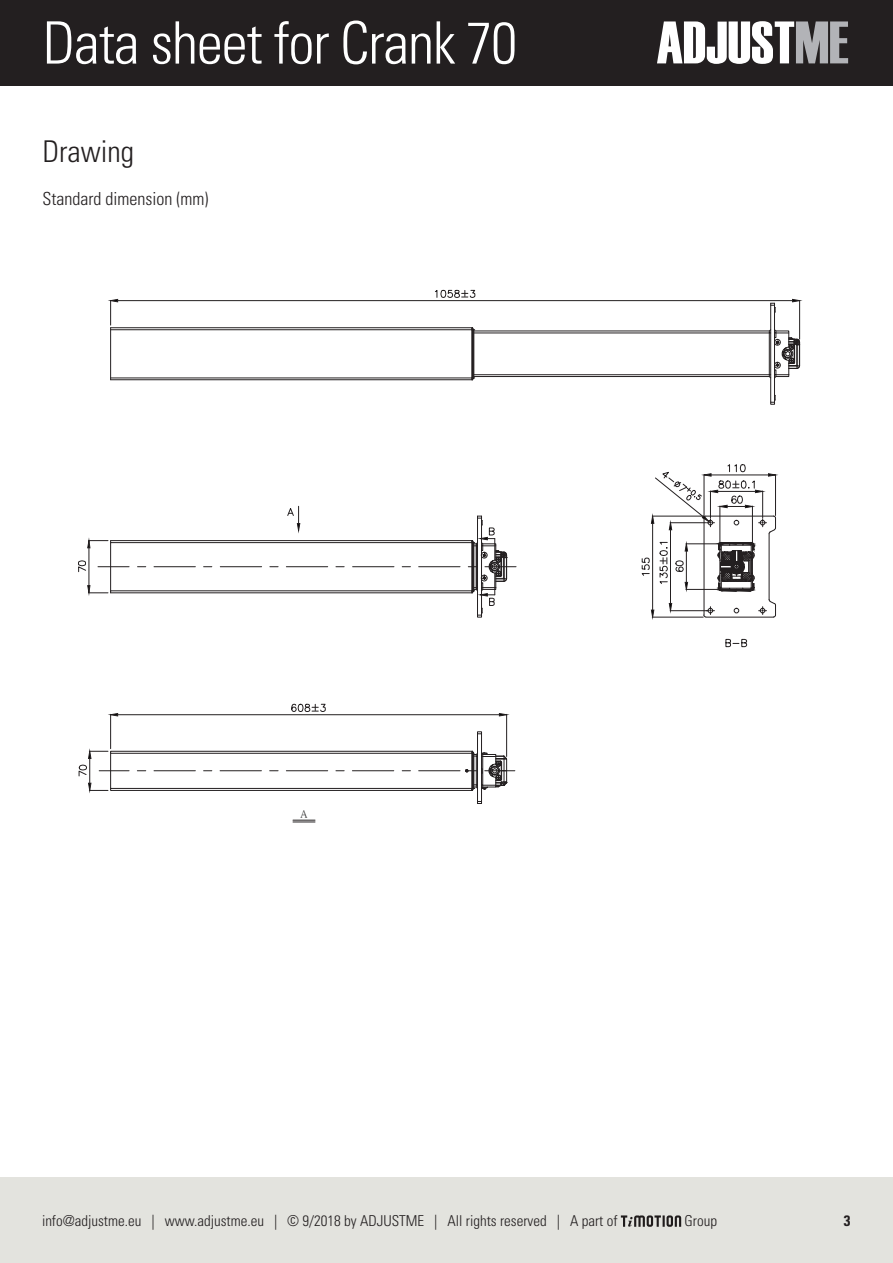
<style>
.page{position:relative;width:893px;height:1263px;background:#fff}
.page>*{position:absolute;margin:0;border:0;box-sizing:border-box;transform-origin:0 0}
.t1{font:300 condensed 58.5px "Univers";letter-spacing:-.02em;color:#fff}
.t2{font:300 condensed 30px "Univers";color:#231f20}
.t3{font:300 condensed 18px "Univers";color:#231f20}
.t4{font:300 condensed 15px "Univers";color:#231f20}
.t5{font:700 condensed 15px "Univers";color:#231f20}
.t6{font:10.5px "P Ming Li U";color:#030303}
</style>
<div class="page">
<div style="left:0;top:0;width:893px;height:85px;background:#231f20"></div>
<svg style="left:657px;top:21px;width:191px;height:43px"></svg>
<div style="left:0;top:1178px;width:893px;height:85px;background:#e3e3de"></div>
<svg style="left:621px;top:1215px;width:60px;height:12px"></svg>
<div style="left:110px;top:542px;width:362px;height:49px;border:1px solid #231f20"></div>
<hr style="left:111px;top:540px;width:361px;height:1px;background:#231f20">
<hr style="left:111px;top:379px;width:361px;height:1px;background:#231f20">
<hr style="left:111px;top:378px;width:361px;height:1px;background:#231f20">
<hr style="left:111px;top:329px;width:361px;height:1px;background:#231f20">
<hr style="left:111px;top:327px;width:361px;height:1px;background:#231f20">
<svg style="left:472px;top:327px;width:3px;height:53px"></svg>
<hr style="left:474px;top:376px;width:295px;height:1px;background:#231f20">
<hr style="left:474px;top:331px;width:295px;height:1px;background:#231f20">
<hr style="left:474px;top:374px;width:295px;height:1px;background:#231f20">
<hr style="left:474px;top:333px;width:295px;height:1px;background:#231f20">
<hr style="left:485px;top:770px;width:30px;height:1px;background:#231f20">
<hr style="left:98px;top:566px;width:31px;height:1px;background:#231f20">
<hr style="left:154px;top:566px;width:41px;height:1px;background:#231f20">
<hr style="left:220px;top:566px;width:42px;height:1px;background:#231f20">
<hr style="left:286px;top:566px;width:42px;height:1px;background:#231f20">
<hr style="left:353px;top:566px;width:41px;height:1px;background:#231f20">
<hr style="left:419px;top:566px;width:41px;height:1px;background:#231f20">
<hr style="left:485px;top:566px;width:31px;height:1px;background:#231f20">
<hr style="left:799px;top:300px;width:1px;height:39px;background:#231f20">
<hr style="left:118px;top:300px;width:675px;height:1px;background:#231f20">
<svg style="left:792px;top:299px;width:9px;height:3px"></svg>
<svg style="left:109px;top:299px;width:9px;height:26px"></svg>
<svg style="left:435px;top:290px;width:40px;height:8px"></svg>
<hr style="left:89px;top:548px;width:1px;height:38px;background:#231f20">
<svg style="left:87px;top:539px;width:24px;height:9px"></svg>
<svg style="left:87px;top:585px;width:21px;height:10px"></svg>
<hr style="left:652px;top:617px;width:51px;height:1px;background:#231f20">
<hr style="left:652px;top:523px;width:1px;height:87px;background:#231f20">
<svg style="left:651px;top:610px;width:3px;height:9px"></svg>
<svg style="left:642px;top:558px;width:7px;height:18px"></svg>
<hr style="left:670px;top:610px;width:38px;height:1px;background:#231f20">
<hr style="left:670px;top:530px;width:1px;height:73px;background:#231f20">
<svg style="left:669px;top:603px;width:3px;height:9px"></svg>
<svg style="left:659px;top:542px;width:9px;height:42px"></svg>
<hr style="left:752px;top:506px;width:1px;height:37px;background:#231f20">
<hr style="left:720px;top:506px;width:1px;height:37px;background:#231f20">
<hr style="left:686px;top:589px;width:33px;height:1px;background:#231f20">
<hr style="left:686px;top:544px;width:33px;height:1px;background:#231f20">
<hr style="left:686px;top:551px;width:1px;height:31px;background:#231f20">
<svg style="left:685px;top:582px;width:3px;height:9px"></svg>
<svg style="left:685px;top:542px;width:3px;height:9px"></svg>
<hr style="left:506px;top:714px;width:1px;height:42px;background:#231f20">
<hr style="left:110px;top:714px;width:1px;height:35px;background:#231f20">
<hr style="left:118px;top:714px;width:381px;height:1px;background:#231f20">
<svg style="left:499px;top:713px;width:9px;height:3px"></svg>
<svg style="left:109px;top:713px;width:9px;height:3px"></svg>
<svg style="left:291px;top:704px;width:35px;height:8px"></svg>
<hr style="left:706px;top:617px;width:68px;height:1px;background:#231f20">
<hr style="left:704px;top:518px;width:1px;height:97px;background:#231f20">
<svg style="left:703px;top:607px;width:11px;height:10px"></svg>
<hr style="left:769px;top:534px;width:1px;height:66px;background:#231f20">
<svg style="left:759px;top:599px;width:17px;height:18px"></svg>
<div style="left:477px;top:734px;width:5px;height:68px;border:1px solid #231f20"></div>
<svg style="left:477px;top:801px;width:5px;height:3px"></svg>
<div style="left:770px;top:305px;width:5px;height:97px;border:1px solid #231f20"></div>
<svg style="left:734px;top:608px;width:5px;height:5px"></svg>
<svg style="left:770px;top:395px;width:6px;height:9px"></svg>
<svg style="left:770px;top:303px;width:6px;height:10px"></svg>
<svg style="left:293px;top:820px;width:22px;height:3px"></svg>
<svg style="left:287px;top:506px;width:13px;height:26px"></svg>
<hr style="left:110px;top:328px;width:1px;height:52px;background:#231f20">
<svg style="left:769px;top:329px;width:31px;height:49px"></svg>
<svg style="left:468px;top:516px;width:39px;height:101px"></svg>
<svg style="left:726px;top:639px;width:21px;height:8px"></svg>
<svg style="left:711px;top:542px;width:45px;height:49px"></svg>
<svg style="left:78px;top:561px;width:8px;height:11px"></svg>
<svg style="left:79px;top:749px;width:428px;height:43px"></svg>
<svg style="left:651px;top:464px;width:126px;height:70px"></svg>
<svg style="left:675px;top:561px;width:8px;height:11px"></svg>
<p class="t1" style="left:43px;top:8px;width:476px">Data sheet for Crank 70</p>
<p class="t2" style="left:43px;top:133px;width:93px">Drawing</p>
<p class="t3" style="left:43px;top:188px;width:167px">Standard dimension (mm)</p>
<p class="t6" style="left:300px;top:808px;width:9px">A</p>
<p class="t4" style="left:42px;top:1212px;width:577px">info@adjustme.eu | www.adjustme.eu | © 9/2018 by ADJUSTME | All rights reserved | A part of</p>
<p class="t4" style="left:684px;top:1212px;width:34px">Group</p>
<p class="t5" style="left:844px;top:1212px;width:8px">3</p>
</div>
